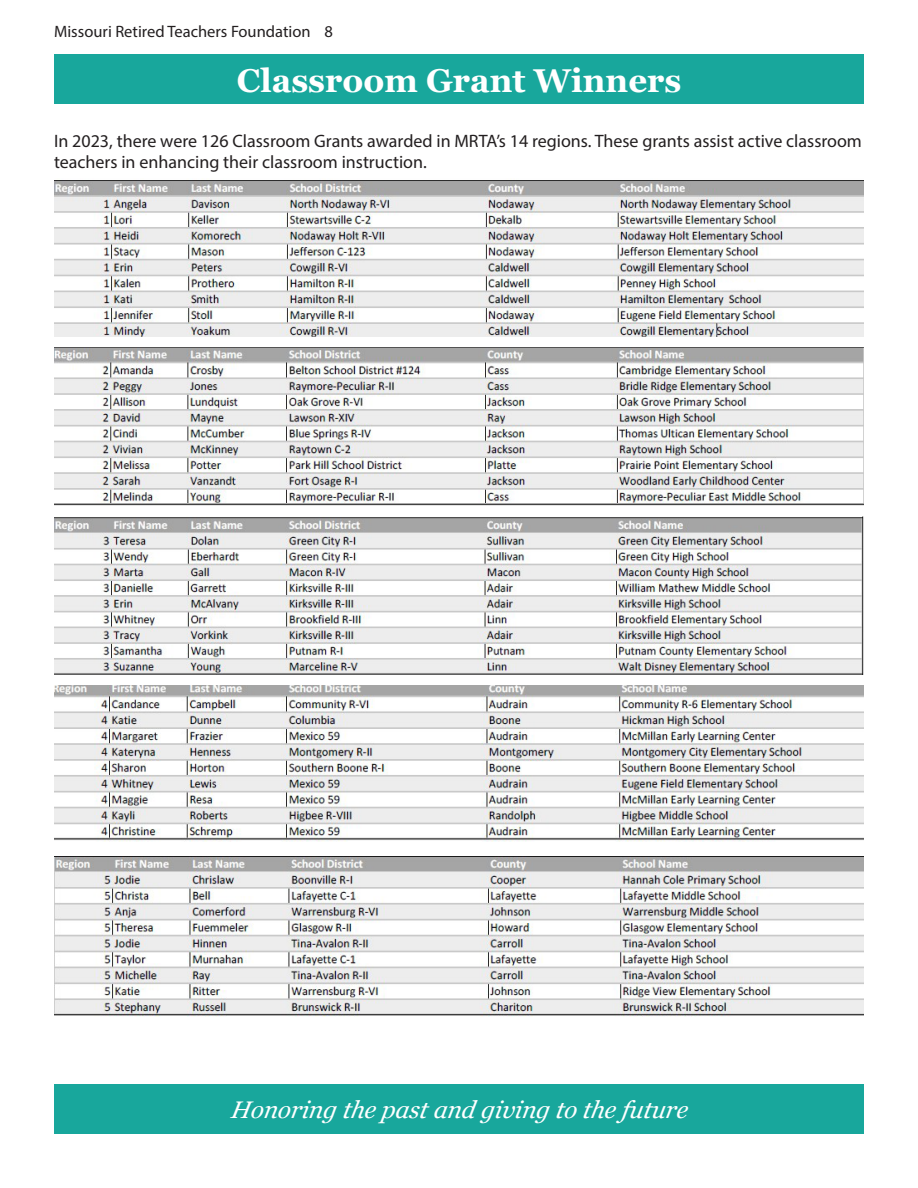
<style>
.page{position:relative;width:918px;height:1188px;background:#fff}
.page>*{position:absolute;margin:0;border:0;box-sizing:border-box;transform-origin:0 0}
.t1{font:700 33px "Georgia";color:#fff}
.t2{font:italic 24px "Georgia";color:#fff}
.t3{font:18px/21.6px "Myriad Pro";color:#231f20}
.t4{font:16.5px "Myriad Pro";color:#231f20}
</style>
<div class="page">
<div style="left:54px;top:1084px;width:810px;height:50px;background:#18a79c"></div>
<div style="left:54px;top:54px;width:810px;height:50px;background:#18a79c"></div>
<img style="left:54px;top:180px;width:810px;height:157px">
<img style="left:54px;top:347px;width:810px;height:159px">
<img style="left:54px;top:516px;width:810px;height:159px">
<img style="left:54px;top:685px;width:810px;height:157px">
<img style="left:54px;top:856px;width:810px;height:161px">
<p class="t4" style="left:54px;top:22px;width:281px">Missouri Retired Teachers Foundation 8</p>
<p class="t1" style="left:237px;top:59px;width:446px">Classroom Grant Winners</p>
<p class="t3" style="left:54px;top:129px;width:809px">In 2023, there were 126 Classroom Grants awarded in MRTA’s 14 regions. These grants assist active classroom teachers in enhancing their classroom instruction.</p>
<h2 class="t2" style="left:231px;top:1095px;width:463px">Honoring the p astand giving to the future</h2>
</div>
